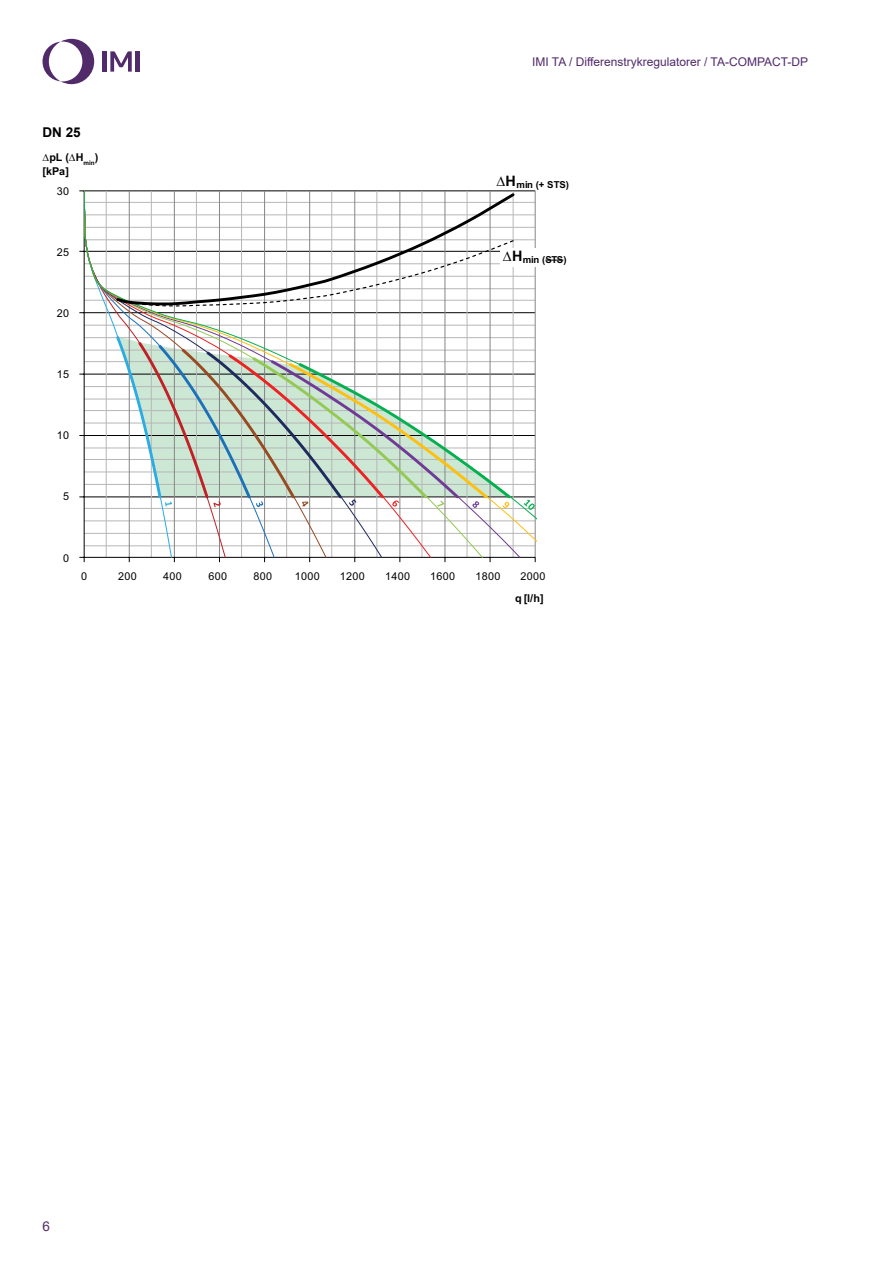
<style>
.page{position:relative;width:893px;height:1263px;background:#fff}
.page>*{position:absolute;margin:0;border:0;box-sizing:border-box;transform-origin:0 0}
.t1{font:700 13.5px "Arial";color:#000}
.t2{font:13.5px "Arial";color:#512a6a}
.t3{font:12px "Arial";color:#512a6a}
.t4{font:10.8px "Arial";letter-spacing:.03em;color:#010101}
.t5{font:700 10.8px/14.4px "Arial";color:#000}
.t6{font:700 10.8px "Arial";color:#010101}
.t7{font:700 9.6px "Arial";letter-spacing:-.025em;color:#010101}
</style>
<div class="page">
<svg style="left:43px;top:39px;width:51px;height:45px"></svg>
<hr style="left:102px;top:51px;width:4px;height:21px;background:#512a6a">
<hr style="left:136px;top:51px;width:4px;height:21px;background:#512a6a">
<svg style="left:110px;top:51px;width:22px;height:21px"></svg>
<hr style="left:84px;top:190px;width:451px;height:1px;background:#010101">
<svg style="left:515px;top:191px;width:21px;height:368px"></svg>
<svg style="left:524px;top:500px;width:11px;height:10px"></svg>
<svg style="left:79px;top:190px;width:436px;height:372px"></svg>
<div style="left:500px;top:248px;width:47px;height:19px;background:#fff"></div>
<svg style="left:545px;top:260px;width:18px;height:1px"></svg>
<p class="t1" style="left:43px;top:123px;width:40px">DN 25</p>
<p class="t5" style="left:43px;top:150px;width:57px">∆pL (∆H<sub>min</sub>) [kPa]</p>
<p class="t4" style="left:57px;top:184px;width:14px">30</p>
<p class="t4" style="left:57px;top:245px;width:14px">25</p>
<p class="t4" style="left:57px;top:306px;width:14px">20</p>
<p class="t4" style="left:57px;top:367px;width:14px">15</p>
<p class="t4" style="left:57px;top:428px;width:14px">10</p>
<p class="t4" style="left:63px;top:490px;width:8px">5</p>
<p class="t4" style="left:63px;top:551px;width:8px">0</p>
<p class="t3" style="left:532px;top:54px;width:278px">IMI TA / Differenstrykregulatorer / TA-COMPACT-DP</p>
<p class="t7" style="left:496px;top:179px;width:74px"><sup>∆H</sup>min (+ STS)</p>
<p class="t7" style="left:503px;top:253px;width:65px"><sup>∆H</sup>min (STS)</p>
<p class="t4" style="left:81px;top:569px;width:8px">0</p>
<p class="t4" style="left:118px;top:569px;width:20px">200</p>
<p class="t4" style="left:163px;top:569px;width:20px">400</p>
<p class="t4" style="left:208px;top:569px;width:20px">600</p>
<p class="t4" style="left:253px;top:569px;width:20px">800</p>
<p class="t4" style="left:295px;top:569px;width:27px">1000</p>
<p class="t4" style="left:340px;top:569px;width:27px">1200</p>
<p class="t4" style="left:385px;top:569px;width:27px">1400</p>
<p class="t4" style="left:430px;top:569px;width:27px">1600</p>
<p class="t4" style="left:475px;top:569px;width:27px">1800</p>
<p class="t4" style="left:521px;top:569px;width:27px">2000</p>
<p class="t6" style="left:515px;top:591px;width:30px">q [l/h]</p>
<p class="t2" style="left:43px;top:1217px;width:9px">6</p>
</div>
